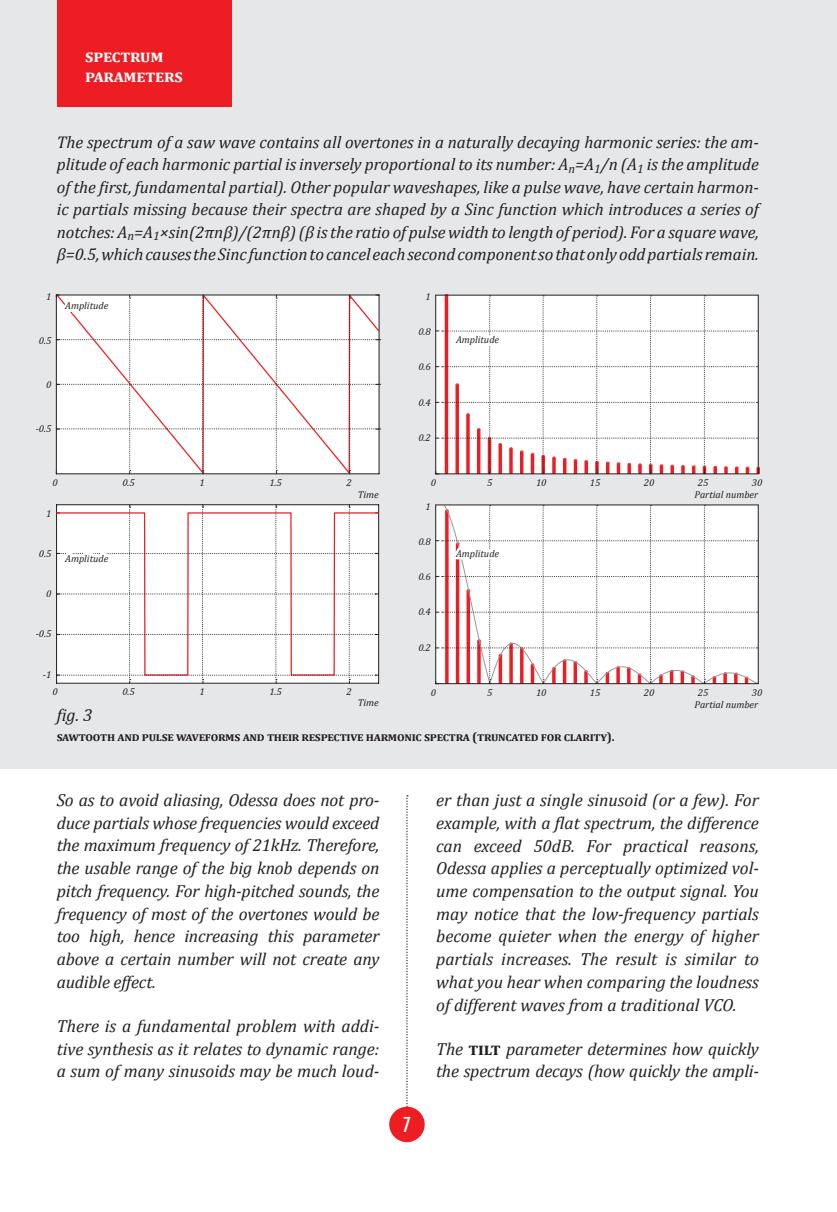
<style>
.page{position:relative;width:837px;height:1212px;background:#fff}
.page>*{position:absolute;margin:0;border:0;box-sizing:border-box;transform-origin:0 0}
.t1{font:500 condensed 20px "Futura";color:#fff}
.t2{font:italic 17.5px/22.8px "Cambria";letter-spacing:-.01em;color:#231f20;text-align:justify}
.t3{font:700 17.5px/20px "Cambria";letter-spacing:-.01em;color:#fff}
.t4{font:italic 17px/22.5px "Cambria";color:#231f20;text-align:justify}
.t5{font:700 12.5px "Cambria";letter-spacing:-.02em;color:#231f20}
.t6{font:italic 10px "Cambria";color:#231f20}
.s1{font-weight:700;font-style:normal}
</style>
<div class="page">
<div style="left:0;top:0;width:836px;height:769px;background:#e6e7e9"></div>
<svg style="left:406px;top:795px;width:2px;height:312px"></svg>
<div style="left:389px;top:1107px;width:35px;height:35px;background:#ee1d23;border-radius:50%"></div>
<div style="left:57px;top:0;width:174px;height:106px;background:#ee1d23"></div>
<svg style="left:56px;top:294px;width:324px;height:180px;background:#f8f5f5"></svg>
<hr style="left:57px;top:504px;width:321px;height:1px;background:#231f20">
<hr style="left:378px;top:505px;width:1px;height:178px;background:#231f20">
<hr style="left:435px;top:504px;width:323px;height:1px;background:#231f20">
<svg style="left:56px;top:505px;width:322px;height:179px;background:#f2f0f0"></svg>
<svg style="left:435px;top:505px;width:323px;height:180px;background:#f7eeee"></svg>
<svg style="left:435px;top:293px;width:324px;height:182px;background:#f7eeee"></svg>
<p class="t3" style="left:85px;top:46px;width:99px">spectrum parameters</p>
<p class="t4" style="left:57px;top:130px;width:703px">The spectrum of a saw wave contains all overtones in a naturally decaying harmonic series: the am&shy;plitude of each harmonic partial is inversely proportional to its number: A<sub>n</sub>=A<sub>1</sub>/n (A<sub>1</sub> is the amplitude of the first, fundamental partial). Other popular waveshapes, like a pulse wave, have certain harmon&shy;ic partials missing because their spectra are shaped by a Sinc function which introduces a series of notches: A<sub>n</sub>=A<sub>1</sub>×sin(2πnβ)/(2πnβ) (β is the ratio of pulse width to length of period). For a square wave, β=0.5, which causes the Sinc function to cancel each second component so that only odd partials remain.</p>
<p class="t6" style="left:46px;top:290px;width:7px">1</p>
<p class="t6" style="left:39px;top:334px;width:14px">0.5</p>
<p class="t6" style="left:46px;top:378px;width:7px">0</p>
<p class="t6" style="left:36px;top:422px;width:17px">-0.5</p>
<p class="t6" style="left:65px;top:300px;width:45px">Amplitude</p>
<p class="t6" style="left:425px;top:290px;width:7px">1</p>
<p class="t6" style="left:418px;top:325px;width:14px">0.8</p>
<p class="t6" style="left:418px;top:361px;width:14px">0.6</p>
<p class="t6" style="left:418px;top:396px;width:14px">0.4</p>
<p class="t6" style="left:418px;top:431px;width:14px">0.2</p>
<p class="t6" style="left:456px;top:334px;width:45px">Amplitude</p>
<p class="t6" style="left:52px;top:476px;width:7px">0</p>
<p class="t6" style="left:122px;top:476px;width:14px">0.5</p>
<p class="t6" style="left:199px;top:476px;width:7px">1</p>
<p class="t6" style="left:269px;top:476px;width:14px">1.5</p>
<p class="t6" style="left:346px;top:476px;width:7px">2</p>
<p class="t6" style="left:431px;top:476px;width:7px">0</p>
<p class="t6" style="left:487px;top:476px;width:7px">5</p>
<p class="t6" style="left:536px;top:476px;width:12px">10</p>
<p class="t6" style="left:589px;top:476px;width:12px">15</p>
<p class="t6" style="left:643px;top:476px;width:12px">20</p>
<p class="t6" style="left:697px;top:476px;width:12px">25</p>
<p class="t6" style="left:751px;top:476px;width:12px">30</p>
<p class="t6" style="left:357px;top:488px;width:23px">Time</p>
<p class="t6" style="left:694px;top:488px;width:65px">Partial number</p>
<p class="t6" style="left:46px;top:507px;width:7px">1</p>
<p class="t6" style="left:39px;top:547px;width:14px">0.5</p>
<p class="t6" style="left:46px;top:588px;width:7px">0</p>
<p class="t6" style="left:36px;top:628px;width:17px">-0.5</p>
<p class="t6" style="left:43px;top:668px;width:10px">-1</p>
<p class="t6" style="left:65px;top:552px;width:45px">Amplitude</p>
<p class="t6" style="left:425px;top:500px;width:7px">1</p>
<p class="t6" style="left:418px;top:535px;width:14px">0.8</p>
<p class="t6" style="left:418px;top:570px;width:14px">0.6</p>
<p class="t6" style="left:418px;top:606px;width:14px">0.4</p>
<p class="t6" style="left:418px;top:641px;width:14px">0.2</p>
<p class="t6" style="left:456px;top:547px;width:45px">Amplitude</p>
<p class="t6" style="left:52px;top:685px;width:7px">0</p>
<p class="t6" style="left:122px;top:685px;width:14px">0.5</p>
<p class="t6" style="left:199px;top:685px;width:7px">1</p>
<p class="t6" style="left:269px;top:685px;width:14px">1.5</p>
<p class="t6" style="left:346px;top:685px;width:7px">2</p>
<p class="t6" style="left:431px;top:686px;width:7px">0</p>
<p class="t6" style="left:487px;top:686px;width:7px">5</p>
<p class="t6" style="left:536px;top:686px;width:12px">10</p>
<p class="t6" style="left:589px;top:686px;width:12px">15</p>
<p class="t6" style="left:643px;top:686px;width:12px">20</p>
<p class="t6" style="left:697px;top:686px;width:12px">25</p>
<p class="t6" style="left:751px;top:686px;width:12px">30</p>
<p class="t6" style="left:357px;top:696px;width:23px">Time</p>
<p class="t2" style="left:57px;top:703px;width:37px">fig. 3</p>
<p class="t5" style="left:57px;top:729px;width:559px">sawtooth and pulse waveforms and their respective harmonic spectra (truncated for clarity).</p>
<p class="t6" style="left:694px;top:698px;width:65px">Partial number</p>
<p class="t2" style="left:57px;top:788px;width:324px">So as to avoid aliasing, Odessa does not pro&shy;duce partials whose frequencies would exceed the maximum frequency of 21kHz. Therefore, the usable range of the big knob depends on pitch frequency. For high-pitched sounds, the frequency of most of the overtones would be too high, hence increasing this parameter above a certain number will not create any audible effect.</p>
<p class="t2" style="left:57px;top:1014px;width:324px">There is a fundamental problem with addi&shy;tive synthesis as it relates to dynamic range: a sum of many sinusoids may be much loud-</p>
<p class="t1" style="left:402px;top:1112px;width:10px">7</p>
<p class="t2" style="left:436px;top:788px;width:324px">er than just a single sinusoid (or a few). For example, with a flat spectrum, the difference can exceed 50dB. For practical reasons, Odessa applies a perceptually optimized vol&shy;ume compensation to the output signal. You may notice that the low-frequency partials become quieter when the energy of higher partials increases. The result is similar to what you hear when comparing the loudness of different waves from a traditional VCO.</p>
<p class="t2" style="left:436px;top:1037px;width:324px">The <span class="s1">tilt</span> parameter determines how quickly the spectrum decays (how quickly the ampli-</p>
</div>
